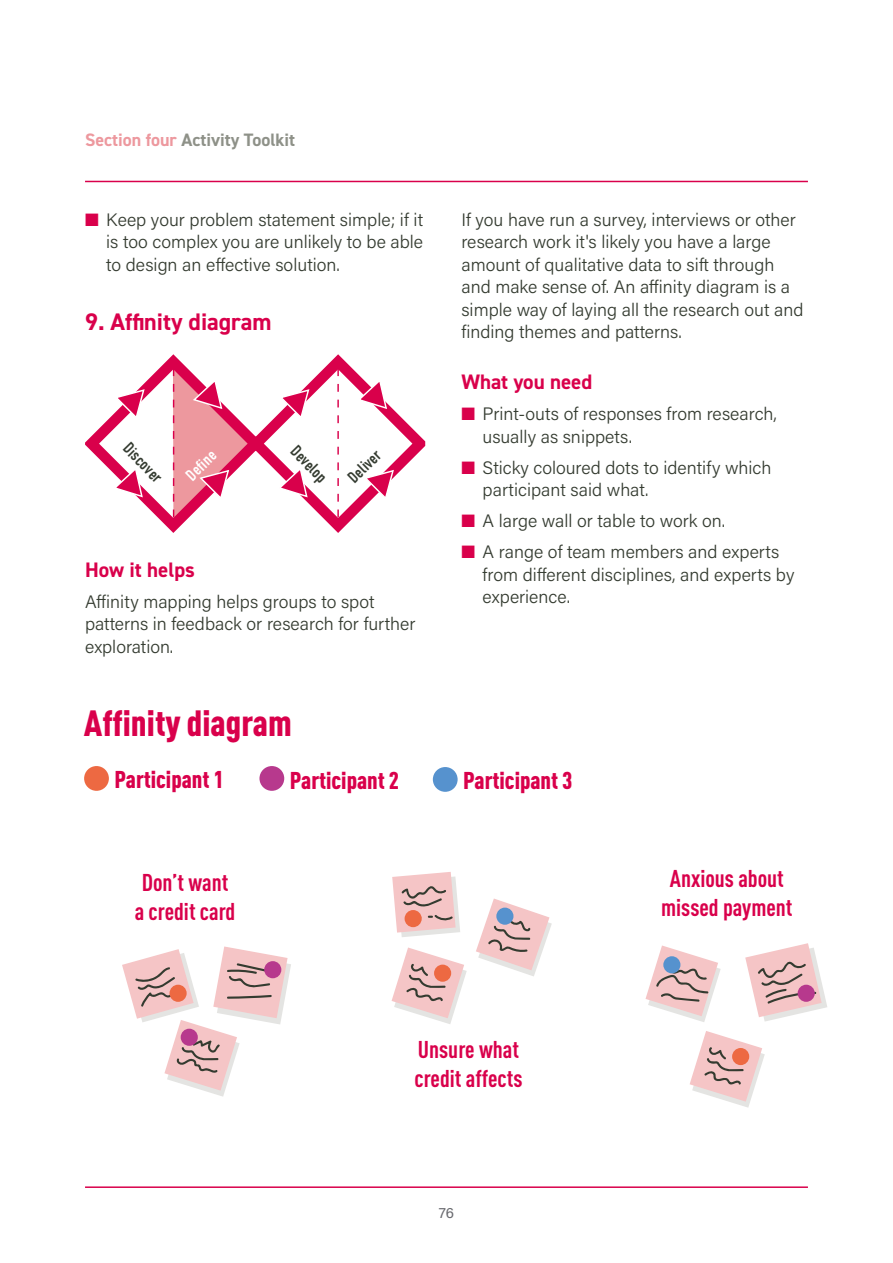
<style>
.page{position:relative;width:893px;height:1263px;background:#fff}
.page>*{position:absolute;margin:0;border:0;box-sizing:border-box;transform-origin:0 0}
.t1{font:900 36px "DIN Cond";color:#d9004b}
.t2{font:700 24px/29.1px "DIN Cond";color:#d9004b}
.t3{font:900 24px "DIN Cond";color:#d9004b}
.t4{font:700 24px "DIN2014";color:#d9004b}
.t5{font:700 21px "DIN2014";color:#d9004b}
.t6{font:300 18px/22.5px "Acumin Pro";color:#343b30}
.t7{font:700 18px "DIN2014";color:#8e9188}
.t8{font:16.8px "DIN Condensed";color:#343b30}
.t9{font:16.8px "DIN Condensed";color:#fff}
.t10{font:15px "Acumin Pro";color:#696a6f}
.s1{color:#ed989e}
.s2{color:#d9004b}
</style>
<div class="page">
<hr style="left:85px;top:1186px;width:723px;height:2px;background:#d9004b">
<hr style="left:85px;top:181px;width:723px;height:1px;background:#d9004b">
<div style="left:84px;top:766px;width:25px;height:25px;background:#ed6942;border-radius:50%"></div>
<svg style="left:392px;top:947px;width:75px;height:77px"></svg>
<div style="left:434px;top:964px;width:17px;height:18px;background:#ed6942;border-radius:50%"></div>
<svg style="left:690px;top:1031px;width:75px;height:77px"></svg>
<div style="left:732px;top:1048px;width:17px;height:17px;background:#ed6942;border-radius:50%"></div>
<svg style="left:392px;top:872px;width:68px;height:65px;background:#e8c8c8"></svg>
<div style="left:405px;top:910px;width:17px;height:17px;background:#ed6942;border-radius:50%"></div>
<svg style="left:476px;top:898px;width:76px;height:78px"></svg>
<div style="left:496px;top:907px;width:17px;height:18px;background:#5692ce;border-radius:50%"></div>
<svg style="left:745px;top:943px;width:82px;height:78px"></svg>
<div style="left:798px;top:985px;width:17px;height:17px;background:#b7398d;border-radius:50%"></div>
<svg style="left:645px;top:945px;width:76px;height:77px"></svg>
<div style="left:663px;top:956px;width:17px;height:17px;background:#5692ce;border-radius:50%"></div>
<svg style="left:122px;top:946px;width:169px;height:151px"></svg>
<div style="left:264px;top:961px;width:17px;height:17px;background:#b7398d;border-radius:50%"></div>
<div style="left:259px;top:766px;width:25px;height:25px;background:#b7398d;border-radius:50%"></div>
<div style="left:433px;top:767px;width:25px;height:25px;background:#5692ce;border-radius:50%"></div>
<svg style="left:85px;top:354px;width:340px;height:179px"></svg>
<p class="t7" style="left:85px;top:127px;width:212px"><span class="s1">Section four</span> Activity Toolkit</p>
<p class="t6" style="left:106px;top:208px;width:318px;text-align:justify;text-indent:-21px"><span class="s2">■</span> Keep your problem statement simple; if it is too complex you are unlikely to be able to design an effective solution.</p>
<h2 class="t4" style="left:85px;top:306px;width:188px">9. Affinity diagram</h2>
<p class="t8" style="left:133px;top:439px;width:50px;rotate:46deg">Discover</p>
<p class="t9" style="left:182px;top:471px;width:37px;rotate:-44deg">Defi ne</p>
<p class="t8" style="left:300px;top:442px;width:46px;rotate:46deg">Develop</p>
<p class="t8" style="left:344px;top:473px;width:41px;rotate:-44deg">Deliver</p>
<p class="t5" style="left:85px;top:556px;width:111px">How it helps</p>
<p class="t6" style="left:85px;top:590px;width:332px">Affinity mapping helps groups to spot patterns in feedback or research for further exploration.</p>
<p class="t6" style="left:461px;top:208px;width:344px">If you have run a survey, interviews or other research work it's likely you have a large amount of qualitative data to sift through and make sense of. An affinity diagram is a simple way of laying all the research out and finding themes and patterns.</p>
<p class="t5" style="left:461px;top:368px;width:132px">What you need</p>
<p class="t6" style="left:483px;top:402px;width:296px;text-indent:-21px"><span class="s2">■</span> Print-outs of responses from research, usually as snippets.</p>
<p class="t6" style="left:483px;top:456px;width:290px;text-indent:-21px"><span class="s2">■</span> Sticky coloured dots to identify which participant said what.</p>
<p class="t6" style="left:461px;top:509px;width:265px"><span class="s2">■</span> A large wall or table to work on.</p>
<p class="t6" style="left:483px;top:540px;width:313px;text-indent:-21px"><span class="s2">■</span> A range of team members and experts from different disciplines, and experts by experience.</p>
<h1 class="t1" style="left:84px;top:701px;width:210px">Affinity diagram</h1>
<h2 class="t3" style="left:114px;top:764px;width:111px">Participant 1</h2>
<h2 class="t3" style="left:290px;top:765px;width:111px">Participant 2</h2>
<h2 class="t3" style="left:463px;top:765px;width:111px">Participant 3</h2>
<h2 class="t2" style="left:135px;top:867px;width:102px">Don’t want a credit card</h2>
<h2 class="t2" style="left:414px;top:1034px;width:110px">Unsure what credit affects</h2>
<p class="t10" style="left:439px;top:1202px;width:17px">76</p>
<h2 class="t2" style="left:661px;top:863px;width:133px;text-align:center">Anxious about missed payment</h2>
</div>
